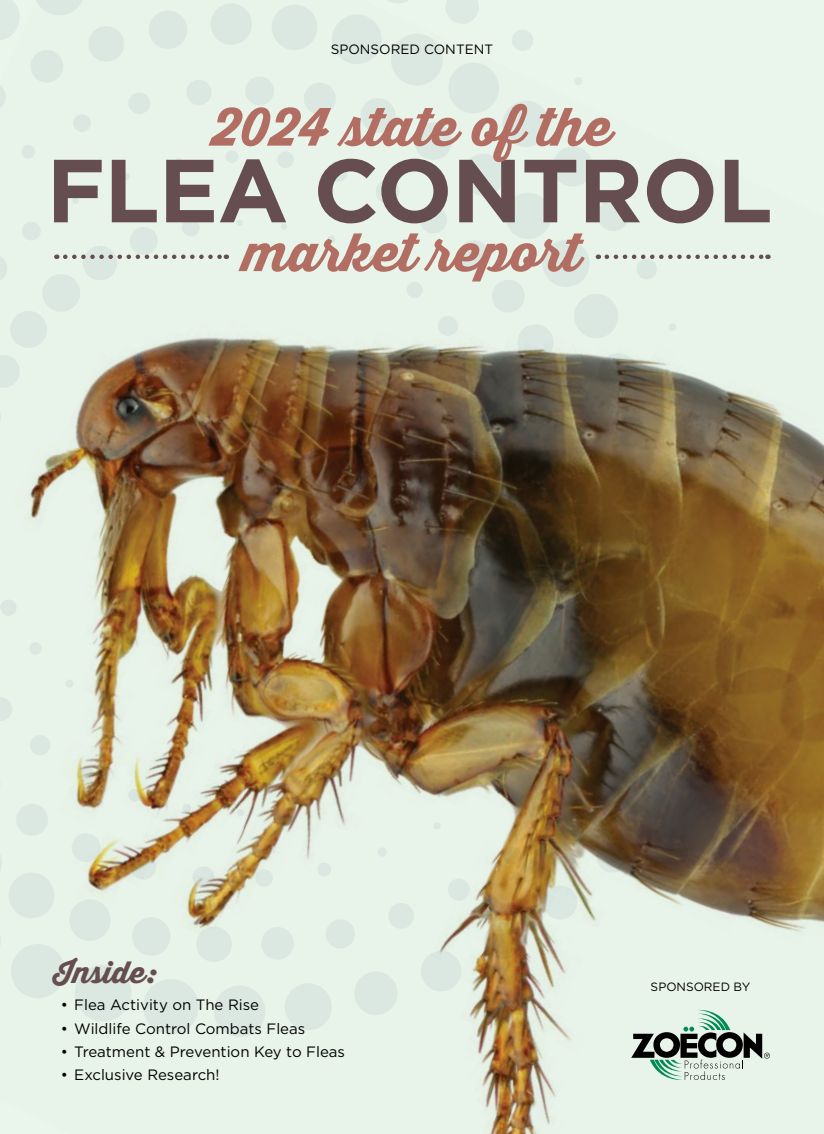
<style>
.page{position:relative;width:824px;height:1134px;background:#fff}
.page>*{position:absolute;margin:0;border:0;box-sizing:border-box;transform-origin:0 0}
.t1{font:52.5px "Thirsty Script Extrabold Demo";color:#b26e63}
.t2{font:30px "Thirsty Script Extrabold Demo";color:#654d50}
.t3{font:15px "Gotham";color:#000}
.t4{font:13.5px "Gotham";color:#000}
.t5{font:12px "Gotham";color:#000}
</style>
<div class="page">
<img style="left:0;top:0;width:824px;height:1134px">
<svg style="left:631px;top:1007px;width:139px;height:75px;background:#adbbb1"></svg>
<svg style="left:54px;top:159px;width:715px;height:64px;background:#aca8a4"></svg>
<svg style="left:65px;top:255px;width:162px;height:4px"></svg>
<svg style="left:606px;top:255px;width:162px;height:4px"></svg>
<p class="t4" style="left:331px;top:42px;width:164px">SPONSORED CONTENT</p>
<h1 class="t1" style="left:212px;top:87px;width:401px">2024 state of the</h1>
<h1 class="t1" style="left:243px;top:212px;width:339px">market report</h1>
<h2 class="t2" style="left:54px;top:949px;width:104px">Inside:</h2>
<p class="t3" style="left:61px;top:997px;width:200px">• Flea Activity on The Rise</p>
<p class="t3" style="left:61px;top:1020px;width:246px">• Wildlife Control Combats Fleas</p>
<p class="t3" style="left:61px;top:1043px;width:286px">• Treatment &amp; Prevention Key to Fleas</p>
<p class="t3" style="left:61px;top:1066px;width:160px">• Exclusive Research!</p>
<p class="t5" style="left:650px;top:981px;width:101px">SPONSORED BY</p>
</div>
